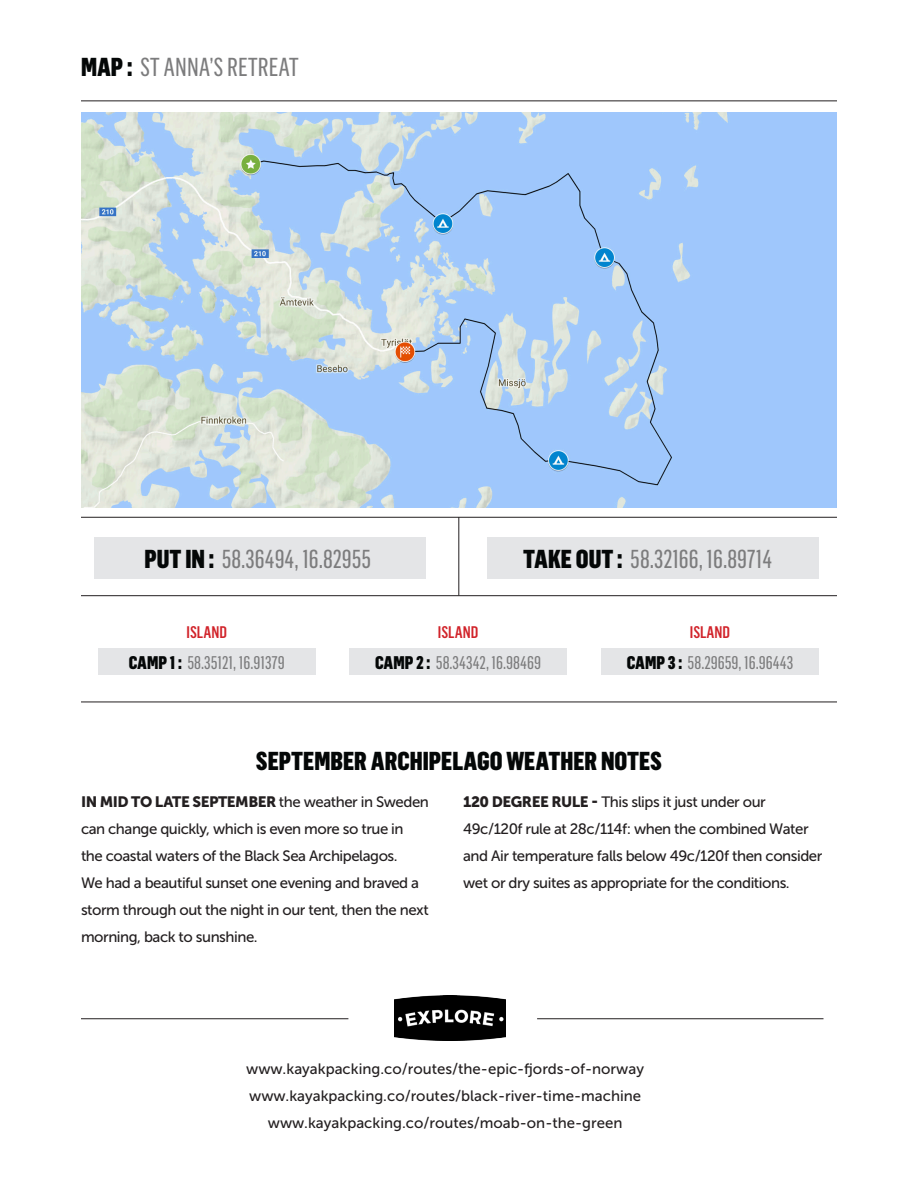
<style>
.page{position:relative;width:918px;height:1188px;background:#fff}
.page>*{position:absolute;margin:0;border:0;box-sizing:border-box;transform-origin:0 0}
.t1{font:25.5px "Flama Condensed Basic";color:#7c7c7d}
.t2{font:900 25.5px "Flama Condensed";color:#040707}
.t3{font:18px "Flama Condensed Basic";color:#7c7c7d}
.t4{font:500 16.5px "Flama Condensed";color:#d1232a}
.t5{font:15px/27px "Museo Sans 500";letter-spacing:-.03em;color:#231f20}
.t6{font:15px "Museo Sans 500";color:#231f20}
.s1{font-family:"Flama Condensed";font-weight:900;color:#040707}
.s2{font-family:"Museo Sans 900"}
</style>
<div class="page">
<div style="left:94px;top:537px;width:332px;height:42px;background:#e4e5e7"></div>
<div style="left:98px;top:648px;width:218px;height:27px;background:#e4e5e7"></div>
<div style="left:349px;top:648px;width:218px;height:27px;background:#e4e5e7"></div>
<div style="left:601px;top:648px;width:218px;height:27px;background:#e4e5e7"></div>
<div style="left:488px;top:537px;width:331px;height:42px;background:#e4e5e7"></div>
<hr style="left:81px;top:517px;width:756px;height:1px;background:#231f20">
<hr style="left:81px;top:595px;width:756px;height:1px;background:#231f20">
<hr style="left:81px;top:702px;width:756px;height:1px;background:#231f20">
<hr style="left:81px;top:1018px;width:267px;height:1px;background:#231f20">
<hr style="left:537px;top:1018px;width:287px;height:1px;background:#231f20">
<hr style="left:81px;top:101px;width:756px;height:1px;background:#231f20">
<img style="left:81px;top:113px;width:756px;height:394px">
<hr style="left:459px;top:517px;width:1px;height:79px;background:#231f20">
<img style="left:395px;top:996px;width:111px;height:44px">
<p class="t1" style="left:81px;top:51px;width:220px"><span class="s1">MAP :</span> ST ANNA’S RETREAT</p>
<p class="t1" style="left:144px;top:543px;width:228px"><span class="s1">PUT IN :</span> 58.36494, 16.82955</p>
<p class="t1" style="left:523px;top:543px;width:251px"><span class="s1">TAKE OUT :</span> 58.32166, 16.89714</p>
<p class="t4" style="left:187px;top:622px;width:42px">ISLAND</p>
<p class="t4" style="left:438px;top:622px;width:42px">ISLAND</p>
<p class="t4" style="left:690px;top:622px;width:42px">ISLAND</p>
<p class="t3" style="left:129px;top:651px;width:158px"><span class="s1">CAMP 1 :</span> 58.35121, 16.91379</p>
<p class="t3" style="left:375px;top:651px;width:167px"><span class="s1">CAMP 2 :</span> 58.34342, 16.98469</p>
<p class="t3" style="left:627px;top:651px;width:168px"><span class="s1">CAMP 3 :</span> 58.29659, 16.96443</p>
<p class="t2" style="left:256px;top:744px;width:408px">SEPTEMBER ARCHIPELAGO WEATHER NOTES</p>
<p class="t5" style="left:81px;top:788px;width:349px"><span class="s2">IN MID TO LATE SEPTEMBER</span> the weather in Sweden can change quickly, which is even more so true in the coastal waters of the Black Sea Archipelagos.<br>We had a beautiful sunset one evening and braved a storm through out the night in our tent, then the next morning, back to sunshine.</p>
<p class="t5" style="left:463px;top:788px;width:361px"><span class="s2">120 DEGREE RULE -</span> This slips it just under our 49c/120f rule at 28c/114f: when the combined Water and Air temperature falls below 49c/120f then consider wet or dry suites as appropriate for the conditions.</p>
<p class="t6" style="left:246px;top:1061px;width:399px">www.kayakpacking.co/routes/the-epic-fjords-of-norway</p>
<p class="t6" style="left:249px;top:1088px;width:394px">www.kayakpacking.co/routes/black-river-time-machine</p>
<p class="t6" style="left:268px;top:1115px;width:356px">www.kayakpacking.co/routes/moab-on-the-green</p>
</div>
